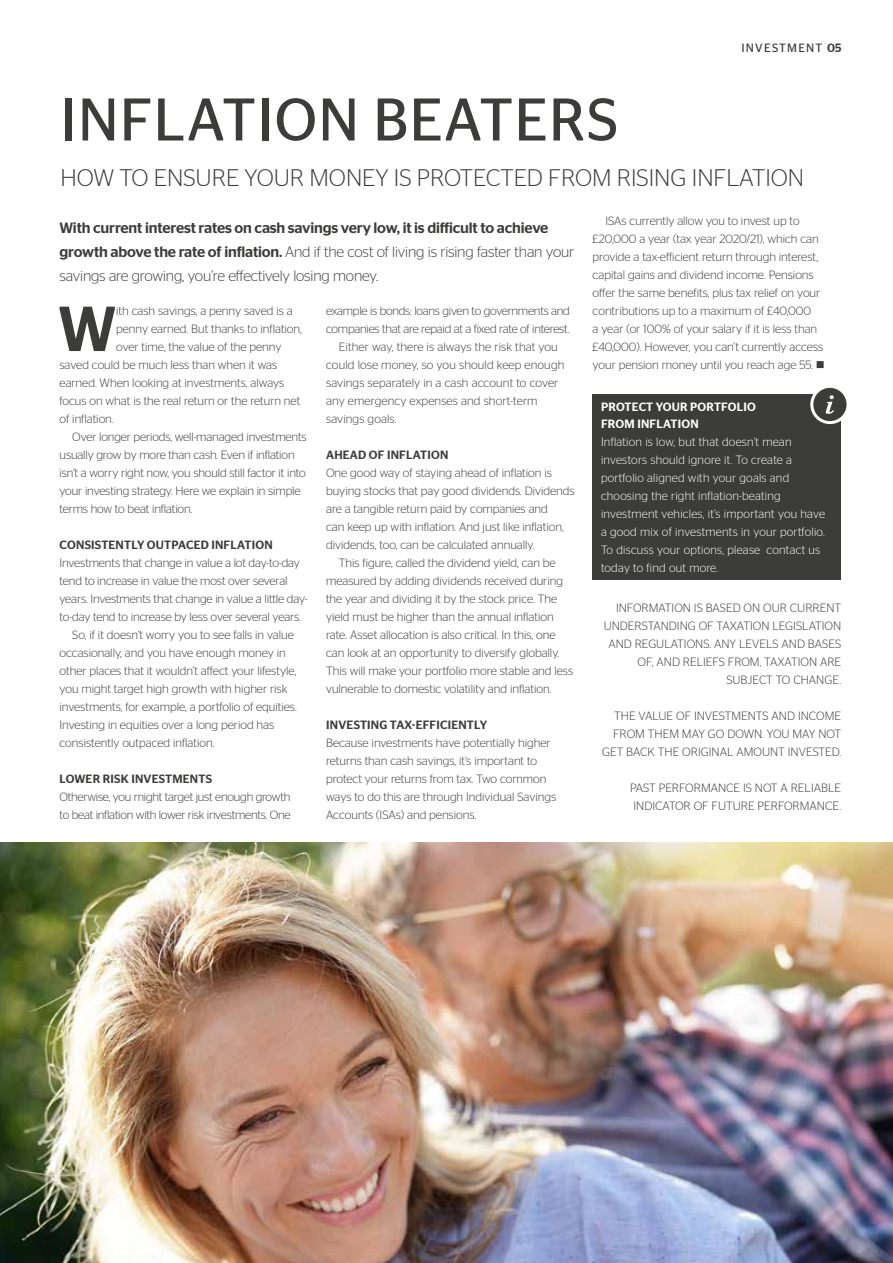
<style>
.page{position:relative;width:893px;height:1263px;background:#fff}
.page>*{position:absolute;margin:0;border:0;box-sizing:border-box;transform-origin:0 0}
.t1{font:500 63.45px "Stag Sans";color:#3c3c3b}
.t2{font:60px "Stag Sans";letter-spacing:.02em;color:#3c3c3b}
.t3{font:300 24px "Stag Sans";color:#3c3c3b}
.t4{font:500 15px/24px "Stag Sans";letter-spacing:-.01em;color:#3c3c3b}
.t5{font:300 12px/18px "Stag Sans";color:#3c3c3b}
.t6{font:300 12px/18px "Stag Sans";letter-spacing:.02em;color:#fff}
.t7{font:300 12px/18px "Stag Sans";letter-spacing:-.02em;color:#3c3c3b}
.t8{font:500 12px "Stag Sans";letter-spacing:.02em;color:#3c3c3b}
.t9{font:500 12px/16.5px "Stag Sans";letter-spacing:.02em;color:#fff}
.t10{font:12px "Stag Sans";letter-spacing:.1em;color:#3c3c3b}
.s1{font-weight:500}
.s2{font-weight:300}
</style>
<div class="page">
<img style="left:0;top:842px;width:893px;height:421px">
<div style="left:592px;top:394px;width:249px;height:186px;background:#3c3c3b"></div>
<div style="left:812px;top:386px;width:36px;height:37px;background:#3c3c3b;border-radius:50%"></div>
<div style="left:810px;top:385px;width:39px;height:39px;border:3px solid #fff;border-radius:50%"></div>
<svg style="left:826px;top:395px;width:8px;height:19px"></svg>
<h2 class="t2" style="left:61px;top:86px;width:559px">INFLATION BEATERS</h2>
<p class="t10" style="left:741px;top:41px;width:102px">INVESTMENT <span class="s1">05</span></p>
<h3 class="t3" style="left:60px;top:165px;width:745px">HOW TO ENSURE YOUR MONEY IS PROTECTED FROM RISING INFLATION</h3>
<p class="t4" style="left:60px;top:216px;width:516px">With current interest rates on cash savings very low, it is difficult to achieve growth above the rate of inflation. <span class="s2">And if the cost of living is rising faster than your savings are growing, you’re effectively losing money.</span></p>
<h1 class="t1" style="left:58px;top:292px;width:60px">W</h1>
<p class="t5" style="left:116px;top:302px;width:178px">ith cash savings, a penny saved is a</p>
<p class="t5" style="left:593px;top:212px;width:234px;text-indent:13px">ISAs currently allow you to invest up to £20,000 a year (tax year 2020/21), which can provide a tax-efficient return through interest, capital gains and dividend income. Pensions offer the same benefits, plus tax relief on your contributions up to a maximum of £40,000<br>a year (or 100% of your salary if it is less than £40,000). However, you can’t currently access your pension money until you reach age 55. ■</p>
<p class="t7" style="left:326px;top:302px;width:245px">example is bonds: loans given to governments and</p>
<p class="t7" style="left:326px;top:320px;width:245px">companies that are repaid at a fixed rate of interest.</p>
<p class="t5" style="left:339px;top:338px;width:220px">Either way, there is always the risk that you</p>
<p class="t5" style="left:326px;top:356px;width:240px">could lose money, so you should keep enough</p>
<p class="t5" style="left:326px;top:374px;width:234px">savings separately in a cash account to cover</p>
<p class="t5" style="left:326px;top:392px;width:213px">any emergency expenses and short-term</p>
<p class="t5" style="left:326px;top:410px;width:72px">savings goals.</p>
<p class="t8" style="left:326px;top:448px;width:124px">AHEAD OF INFLATION</p>
<p class="t5" style="left:326px;top:464px;width:227px">One good way of staying ahead of inflation is</p>
<p class="t5" style="left:326px;top:482px;width:250px">buying stocks that pay good dividends. Dividends</p>
<p class="t5" style="left:326px;top:500px;width:223px">are a tangible return paid by companies and</p>
<p class="t5" style="left:326px;top:518px;width:239px">can keep up with inflation. And just like inflation,</p>
<p class="t5" style="left:326px;top:536px;width:210px">dividends, too, can be calculated annually.</p>
<p class="t5" style="left:339px;top:554px;width:218px">This figure, called the dividend yield, can be</p>
<p class="t5" style="left:326px;top:572px;width:238px">measured by adding dividends received during</p>
<p class="t5" style="left:326px;top:590px;width:233px">the year and dividing it by the stock price. The</p>
<p class="t5" style="left:326px;top:608px;width:229px">yield must be higher than the annual inflation</p>
<p class="t5" style="left:326px;top:626px;width:231px">rate. Asset allocation is also critical. In this, one</p>
<p class="t5" style="left:326px;top:644px;width:235px">can look at an opportunity to diversify globally.</p>
<p class="t5" style="left:326px;top:662px;width:249px">This will make your portfolio more stable and less</p>
<p class="t5" style="left:326px;top:680px;width:227px">vulnerable to domestic volatility and inflation.</p>
<p class="t8" style="left:326px;top:718px;width:163px">INVESTING TAX-EFFICIENTLY</p>
<p class="t5" style="left:326px;top:734px;width:232px">Because investments have potentially higher returns than cash savings, it’s important to protect your returns from tax. Two common ways to do this are through Individual Savings Accounts (ISAs) and pensions.</p>
<p class="t5" style="left:116px;top:320px;width:187px">penny earned. But thanks to inflation,</p>
<p class="t5" style="left:116px;top:338px;width:167px">over time, the value of the penny</p>
<p class="t5" style="left:60px;top:356px;width:219px">saved could be much less than when it was</p>
<p class="t5" style="left:60px;top:374px;width:226px">earned. When looking at investments, always</p>
<p class="t5" style="left:60px;top:392px;width:242px">focus on what is the real return or the return net</p>
<p class="t5" style="left:60px;top:410px;width:56px">of inflation.</p>
<p class="t5" style="left:72px;top:428px;width:236px">Over longer periods, well-managed investments</p>
<p class="t5" style="left:60px;top:446px;width:237px">usually grow by more than cash. Even if inflation</p>
<p class="t5" style="left:60px;top:464px;width:248px">isn’t a worry right now, you should still factor it into</p>
<p class="t5" style="left:60px;top:482px;width:243px">your investing strategy. Here we explain in simple</p>
<p class="t5" style="left:60px;top:500px;width:134px">terms how to beat inflation.</p>
<p class="t8" style="left:60px;top:538px;width:215px">CONSISTENTLY OUTPACED INFLATION</p>
<p class="t5" style="left:60px;top:554px;width:242px">Investments that change in value a lot day-to-day</p>
<p class="t5" style="left:60px;top:572px;width:229px">tend to increase in value the most over several</p>
<p class="t5" style="left:60px;top:590px;width:249px">years. Investments that change in value a little day-</p>
<p class="t5" style="left:60px;top:608px;width:243px">to-day tend to increase by less over several years.</p>
<p class="t5" style="left:72px;top:626px;width:223px">So, if it doesn’t worry you to see falls in value</p>
<p class="t5" style="left:60px;top:644px;width:228px">occasionally, and you have enough money in</p>
<p class="t5" style="left:60px;top:662px;width:238px">other places that it wouldn’t affect your lifestyle,</p>
<p class="t5" style="left:60px;top:680px;width:229px">you might target high growth with higher risk</p>
<p class="t5" style="left:60px;top:698px;width:239px">investments, for example, a portfolio of equities.</p>
<p class="t5" style="left:60px;top:716px;width:216px">Investing in equities over a long period has</p>
<p class="t5" style="left:60px;top:734px;width:156px">consistently outpaced inflation.</p>
<p class="t8" style="left:60px;top:772px;width:154px">LOWER RISK INVESTMENTS</p>
<p class="t7" style="left:60px;top:788px;width:233px">Otherwise, you might target just enough growth to beat inflation with lower risk investments. One</p>
<p class="t9" style="left:601px;top:399px;width:156px">PROTECT YOUR PORTFOLIO<br>FROM INFLATION</p>
<p class="t6" style="left:601px;top:432px;width:226px">Inflation is low, but that doesn’t mean investors should ignore it. To create a portfolio aligned with your goals and choosing the right inflation-beating investment vehicles, it’s important you have a good mix of investments in your portfolio.<br>To discuss your options, please contact us today to find out more.</p>
<p class="t5" style="left:604px;top:599px;width:239px;text-align:right">INFORMATION IS BASED ON OUR CURRENT UNDERSTANDING OF TAXATION LEGISLATION AND REGULATIONS. ANY LEVELS AND BASES OF, AND RELIEFS FROM, TAXATION ARE SUBJECT TO CHANGE.</p>
<p class="t5" style="left:602px;top:707px;width:241px;text-align:right">THE VALUE OF INVESTMENTS AND INCOME<br>FROM THEM MAY GO DOWN. YOU MAY NOT<br>GET BACK THE ORIGINAL AMOUNT INVESTED.</p>
<p class="t5" style="left:630px;top:779px;width:213px">PAST PERFORMANCE IS NOT A RELIABLE<br>INDICATOR OF FUTURE PERFORMANCE.</p>
</div>
